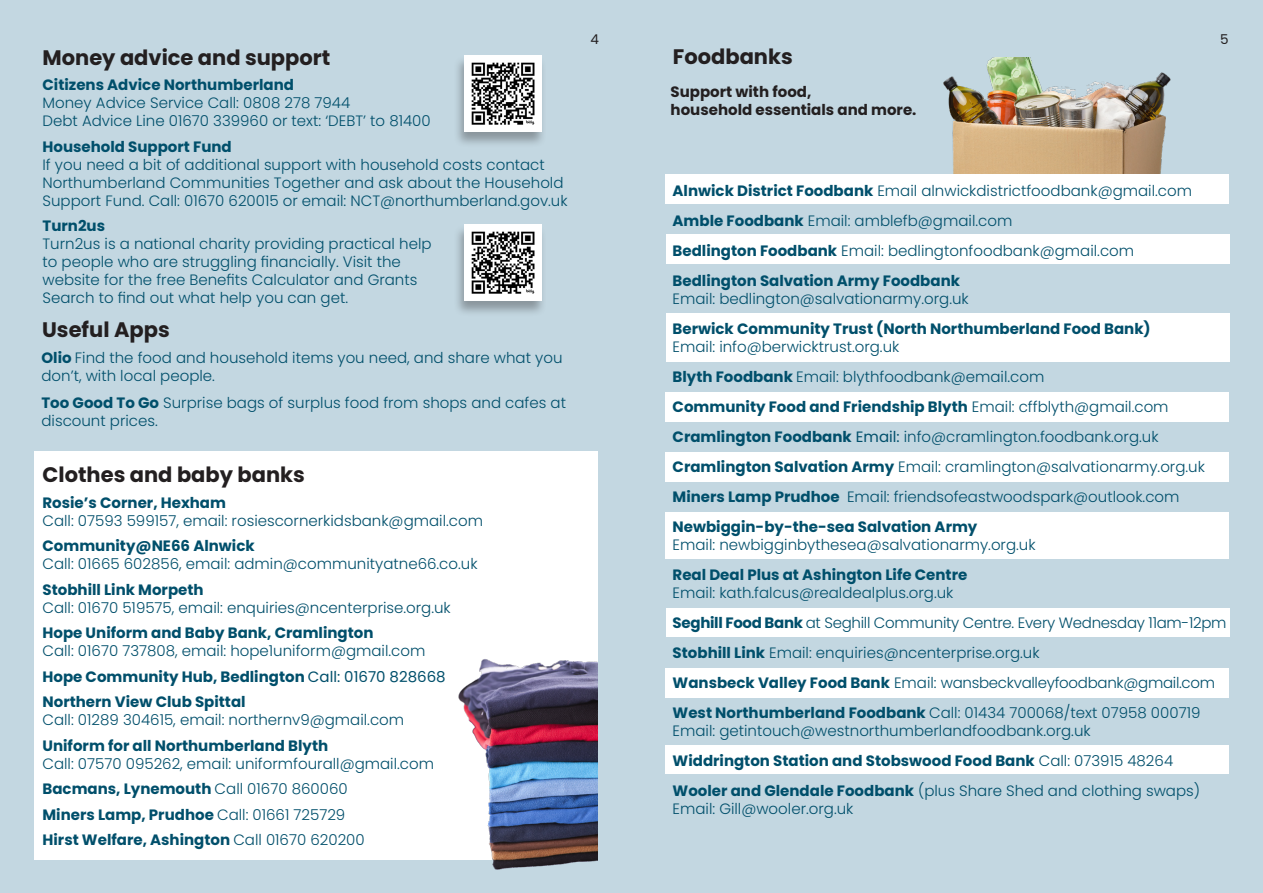
<style>
.page{position:relative;width:1263px;height:893px;background:#fff}
.page>*{position:absolute;margin:0;border:0;box-sizing:border-box;transform-origin:0 0}
.t1{font:700 21px "Poppins";color:#231f20}
.t2{font:300 15px/18px "Poppins";color:#004f6b}
.t3{font:700 15px "Poppins";color:#004f6b}
.t4{font:300 15px "Poppins";letter-spacing:-.02em;color:#004f6b}
.t5{font:700 15px "Poppins";color:#231f20}
.t6{font:13.5px "Poppins";color:#231f20}
.s1{font-weight:700}
.s2{font-weight:400}
.s3{font-weight:300}
</style>
<div class="page">
<div style="left:631px;top:0;width:632px;height:893px;background:#c3d7e1"></div>
<div style="left:665px;top:174px;width:564px;height:30px;background:#fff"></div>
<div style="left:665px;top:452px;width:564px;height:30px;background:#fff"></div>
<div style="left:666px;top:608px;width:564px;height:29px;background:#fff"></div>
<div style="left:665px;top:512px;width:564px;height:47px;background:#fff"></div>
<div style="left:665px;top:392px;width:564px;height:30px;background:#fff"></div>
<img style="left:943px;top:58px;width:228px;height:116px">
<div style="left:0;top:0;width:631px;height:893px;background:#c3d7e1"></div>
<div style="left:34px;top:451px;width:563px;height:409px;background:#fff"></div>
<div style="left:453px;top:55px;width:93px;height:93px;background:#231f20;opacity:.35"></div>
<img style="left:465px;top:55px;width:76px;height:77px">
<div style="left:453px;top:224px;width:93px;height:93px;background:#231f20;opacity:.35"></div>
<img style="left:465px;top:224px;width:76px;height:77px">
<img style="left:458px;top:659px;width:139px;height:211px">
<div style="left:666px;top:235px;width:564px;height:29px;background:#fff"></div>
<div style="left:666px;top:313px;width:564px;height:49px;background:#fff"></div>
<div style="left:665px;top:668px;width:564px;height:29px;background:#fff"></div>
<div style="left:665px;top:746px;width:564px;height:28px;background:#fff"></div>
<p class="t1" style="left:43px;top:45px;width:289px">Money advice and support</p>
<p class="t3" style="left:43px;top:76px;width:253px">Citizens Advice Northumberland</p>
<p class="t2" style="left:43px;top:94px;width:309px">Money Advice Service Call: 0808 278 7944</p>
<p class="t2" style="left:43px;top:112px;width:390px">Debt Advice Line 01670 339960 or text: ‘DEBT’ to 81400</p>
<p class="t3" style="left:43px;top:138px;width:191px">Household Support Fund</p>
<p class="t2" style="left:43px;top:155px;width:527px">If you need a bit of additional support with household costs contact<br>Northumberland Communities Together and ask about the Household<br>Support Fund. Call: 01670 620015 or email: NCT@northumberland.gov.uk</p>
<p class="t3" style="left:43px;top:217px;width:64px">Turn2us</p>
<p class="t2" style="left:43px;top:235px;width:390px">Turn2us is a national charity providing practical help</p>
<p class="t2" style="left:43px;top:253px;width:360px">to people who are struggling financially. Visit the</p>
<p class="t2" style="left:43px;top:271px;width:376px">website for the free Benefits Calculator and Grants</p>
<p class="t2" style="left:43px;top:289px;width:307px">Search to find out what help you can get.</p>
<p class="t1" style="left:42px;top:318px;width:129px">Useful Apps</p>
<p class="t2" style="left:41px;top:349px;width:523px"><span class="s1">Olio</span> Find the food and household items you need, and share what you don’t, with local people.</p>
<p class="t2" style="left:41px;top:394px;width:526px"><span class="s1">Too Good To Go</span> Surprise bags of surplus food from shops and cafes at discount prices.</p>
<p class="t1" style="left:43px;top:463px;width:264px">Clothes and baby banks</p>
<p class="t3" style="left:43px;top:494px;width:185px">Rosie’s Corner, Hexham</p>
<p class="t2" style="left:43px;top:512px;width:442px">Call: 07593 599157, email: rosiescornerkidsbank@gmail.com</p>
<p class="t3" style="left:43px;top:537px;width:214px">Community@NE66 Alnwick</p>
<p class="t2" style="left:43px;top:555px;width:436px">Call: 01665 602856, email: admin@communityatne66.co.uk</p>
<p class="t3" style="left:43px;top:581px;width:163px">Stobhill Link Morpeth</p>
<p class="t2" style="left:43px;top:599px;width:410px">Call: 01670 519575, email: enquiries@ncenterprise.org.uk</p>
<p class="t3" style="left:43px;top:624px;width:333px">Hope Uniform and Baby Bank, Cramlington</p>
<p class="t2" style="left:43px;top:642px;width:384px">Call: 01670 737808, email: hope1uniform@gmail.com</p>
<p class="t3" style="left:43px;top:668px;width:405px">Hope Community Hub, Bedlington <span class="s2">Call: 01670 828668</span></p>
<p class="t3" style="left:43px;top:693px;width:205px">Northern View Club Spittal</p>
<p class="t2" style="left:43px;top:711px;width:363px">Call: 01289 304615, email: northernv9@gmail.com</p>
<p class="t3" style="left:43px;top:737px;width:287px">Uniform for all Northumberland Blyth</p>
<p class="t2" style="left:43px;top:755px;width:393px">Call: 07570 095262, email: uniformfourall@gmail.com</p>
<p class="t3" style="left:43px;top:780px;width:307px">Bacmans, Lynemouth <span class="s3">Call 01670 860060</span></p>
<p class="t3" style="left:43px;top:806px;width:304px">Miners Lamp, Prudhoe <span class="s3">Call: 01661 725729</span></p>
<p class="t3" style="left:43px;top:831px;width:324px">Hirst Welfare, Ashington <span class="s3">Call 01670 620200</span></p>
<p class="t6" style="left:590px;top:31px;width:10px">4</p>
<p class="t1" style="left:673px;top:44px;width:121px">Foodbanks</p>
<p class="t5" style="left:671px;top:83px;width:142px">Support with food,</p>
<p class="t5" style="left:671px;top:101px;width:247px">household essentials and more.</p>
<p class="t6" style="left:1220px;top:31px;width:10px">5</p>
<p class="t2" style="left:673px;top:182px;width:521px"><span class="s1">Alnwick District Foodbank</span> Email alnwickdistrictfoodbank@gmail.com</p>
<p class="t2" style="left:673px;top:212px;width:341px"><span class="s1">Amble Foodbank</span> Email: amblefb@gmail.com</p>
<p class="t2" style="left:673px;top:242px;width:463px"><span class="s1">Bedlington Foodbank</span> Email: bedlingtonfoodbank@gmail.com</p>
<p class="t3" style="left:673px;top:272px;width:289px">Bedlington Salvation Army Foodbank</p>
<p class="t2" style="left:673px;top:290px;width:298px">Email: bedlington@salvationarmy.org.uk</p>
<p class="t3" style="left:673px;top:320px;width:480px">Berwick Community Trust (North Northumberland Food Bank)</p>
<p class="t2" style="left:673px;top:338px;width:228px">Email: info@berwicktrust.org.uk</p>
<p class="t2" style="left:673px;top:368px;width:373px"><span class="s1">Blyth Foodbank</span> Email: blythfoodbank@email.com</p>
<p class="t3" style="left:673px;top:398px;width:497px">Community Food and Friendship Blyth <span class="s3">Email: cffblyth@gmail.com</span></p>
<p class="t2" style="left:673px;top:428px;width:487px"><span class="s1">Cramlington Foodbank</span> <span class="s2">Email:</span> info@cramlington.foodbank.org.uk</p>
<p class="t2" style="left:673px;top:458px;width:534px"><span class="s1">Cramlington Salvation Army</span> Email: cramlington@salvationarmy.org.uk</p>
<p class="t2" style="left:673px;top:488px;width:508px"><span class="s1">Miners Lamp Prudhoe</span> Email: friendsofeastwoodspark@outlook.com</p>
<p class="t3" style="left:673px;top:518px;width:306px">Newbiggin-by-the-sea Salvation Army</p>
<p class="t2" style="left:673px;top:536px;width:364px">Email: newbigginbythesea@salvationarmy.org.uk</p>
<p class="t3" style="left:673px;top:566px;width:296px">Real Deal Plus at Ashington Life Centre</p>
<p class="t2" style="left:673px;top:584px;width:282px">Email: kath.falcus@realdealplus.org.uk</p>
<p class="t4" style="left:673px;top:614px;width:555px"><span class="s1">Seghill Food Bank</span> at Seghill Community Centre. Every Wednesday 11am-12pm</p>
<p class="t2" style="left:673px;top:644px;width:369px"><span class="s1">Stobhill Link</span> Email: enquiries@ncenterprise.org.uk</p>
<p class="t4" style="left:673px;top:674px;width:544px"><span class="s1">Wansbeck Valley Food Bank</span> Email: wansbeckvalleyfoodbank@gmail.com</p>
<p class="t2" style="left:673px;top:704px;width:529px"><span class="s1">West Northumberland Foodbank</span> Call: 01434 700068/text 07958 000719</p>
<p class="t2" style="left:673px;top:722px;width:420px">Email: getintouch@westnorthumberlandfoodbank.org.uk</p>
<p class="t3" style="left:673px;top:752px;width:502px">Widdrington Station and Stobswood Food Bank <span class="s3">Call: 073915 48264</span></p>
<p class="t2" style="left:673px;top:782px;width:529px"><span class="s1">Wooler and Glendale Foodbank</span> (plus Share Shed and clothing swaps)<br>Email: Gill@wooler.org.uk</p>
</div>
